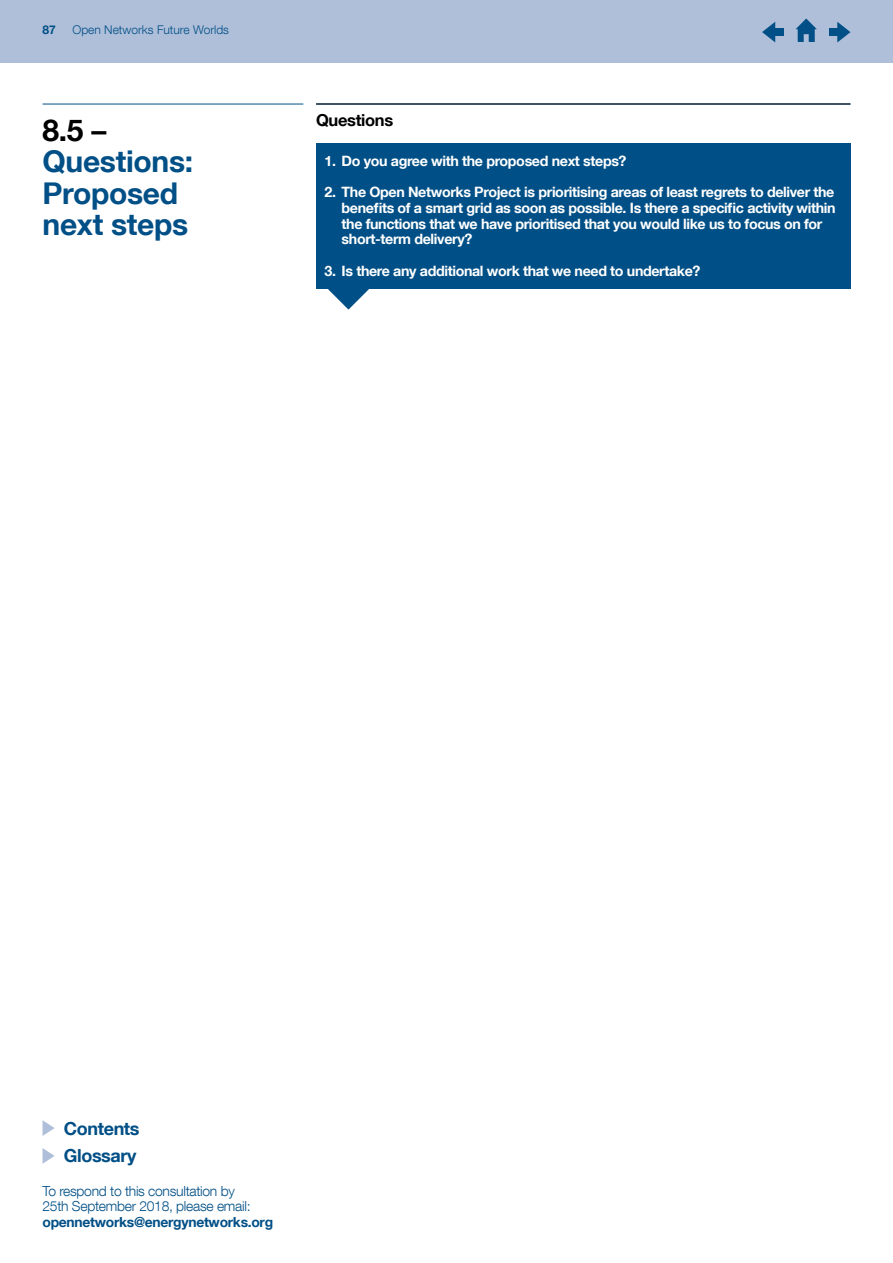
<style>
.page{position:relative;width:893px;height:1263px;background:#fff}
.page>*{position:absolute;margin:0;border:0;box-sizing:border-box;transform-origin:0 0}
.t1{font:700 30px/31.5px "Helvetica Neue LT Com";letter-spacing:-.01em;color:#004f86}
.t2{font:700 30px "Helvetica Neue LT Com";color:#000}
.t3{font:700 18px/27px "Helvetica Neue LT Com";letter-spacing:-.02em;color:#004f86}
.t4{font:700 16.5px "Helvetica Neue LT Com";letter-spacing:-.02em;color:#000}
.t5{font:700 14.25px/15.8px "Helvetica Neue LT Com";letter-spacing:-.025em;color:#fff}
.t6{font:300 13.8px/15.3px "Helvetica Neue LT Com";letter-spacing:-.02em;color:#004f86}
.t7{font:700 13.8px "Helvetica Neue LT Com";letter-spacing:-.02em;color:#004f86}
.t8{font:300 12px "Helvetica Neue LT Com";color:#004f86}
.t9{font:700 12px "Helvetica Neue LT Com";color:#004f86}
</style>
<div class="page">
<hr style="left:43px;top:104px;width:260px;height:1px;background:#004f86">
<svg style="left:328px;top:289px;width:41px;height:21px"></svg>
<div style="left:316px;top:143px;width:534px;height:146px;background:#004f86"></div>
<hr style="left:316px;top:104px;width:534px;height:1px;background:#000">
<div style="left:0;top:0;width:893px;height:63px;background:#afbfd9"></div>
<svg style="left:43px;top:1148px;width:12px;height:16px"></svg>
<svg style="left:43px;top:1120px;width:12px;height:16px"></svg>
<svg style="left:795px;top:18px;width:22px;height:24px"></svg>
<svg style="left:837px;top:22px;width:13px;height:21px"></svg>
<div style="left:829px;top:29px;width:12px;height:7px;background:#004f86"></div>
<svg style="left:762px;top:22px;width:13px;height:20px"></svg>
<div style="left:772px;top:28px;width:11px;height:8px;background:#004f86"></div>
<p class="t9" style="left:43px;top:22px;width:15px">87</p>
<p class="t8" style="left:73px;top:22px;width:158px">Open Networks Future Worlds</p>
<h1 class="t2" style="left:43px;top:111px;width:65px">8.5 –</h1>
<h1 class="t1" style="left:43px;top:145px;width:152px">Questions:<br>Proposed next steps</h1>
<p class="t4" style="left:316px;top:109px;width:79px">Questions</p>
<p class="t5" style="left:325px;top:152px;width:303px">1. Do you agree with the proposed next steps?</p>
<p class="t5" style="left:342px;top:184px;width:496px;text-indent:-17px">2. The Open Networks Project is prioritising areas of least regrets to deliver the benefits of a smart grid as soon as possible. Is there a specific activity within the functions that we have prioritised that you would like us to focus on for short-term delivery?</p>
<p class="t5" style="left:325px;top:262px;width:377px">3. Is there any additional work that we need to undertake?</p>
<p class="t3" style="left:64px;top:1114px;width:77px">Contents<br>Glossary</p>
<p class="t6" style="left:43px;top:1183px;width:210px">To respond to this consultation by<br>25th September 2018, please email:</p>
<p class="t7" style="left:43px;top:1213px;width:232px">opennetworks@energynetworks.org</p>
</div>
